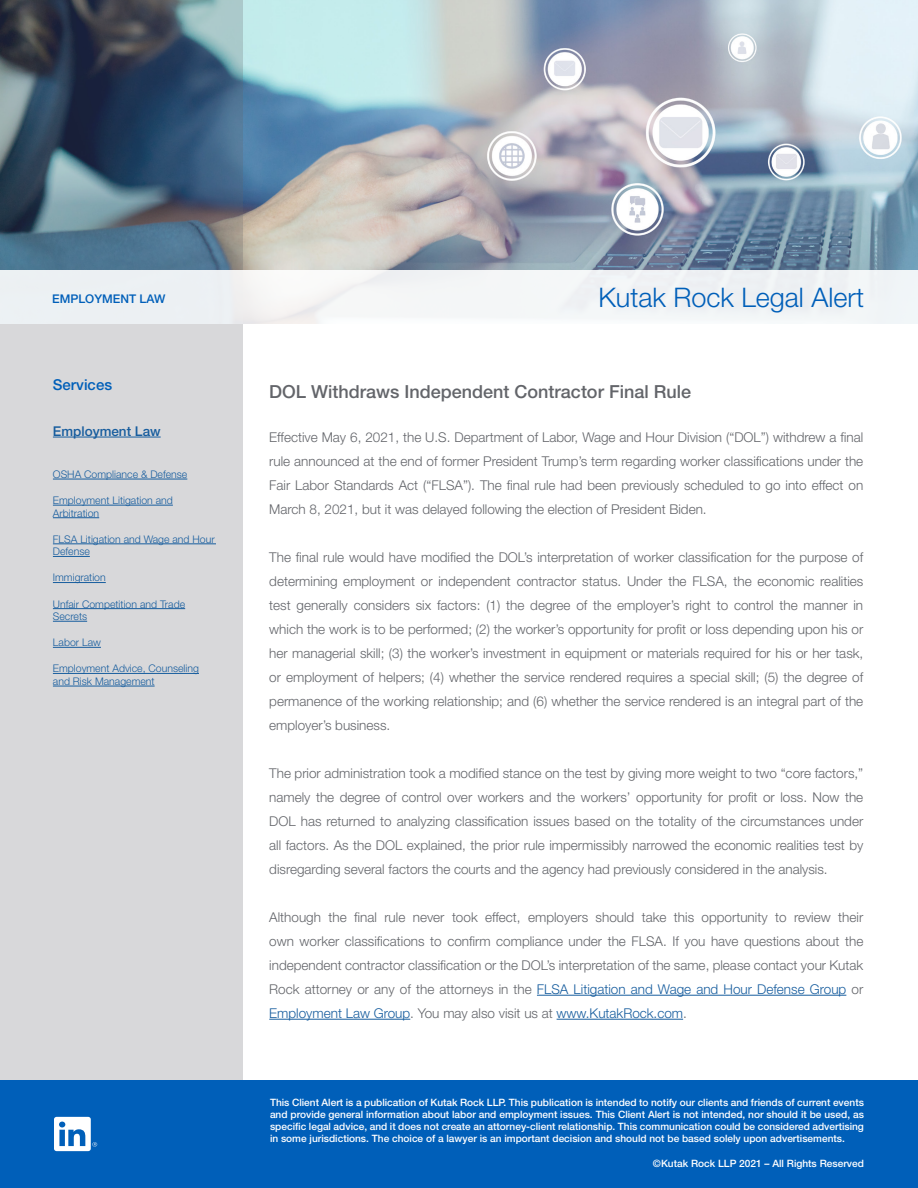
<style>
.page{position:relative;width:918px;height:1188px;background:#fff}
.page>*{position:absolute;margin:0;border:0;box-sizing:border-box;transform-origin:0 0}
.t1{font:300 27px "Helvetica Neue LT Std";color:#005fb9}
.t2{font:500 18px "Helvetica Neue LT Std";color:#63656a}
.t3{font:500 15px "Helvetica Neue LT Std";color:#005fb9}
.t4{font:300 13.5px/24px "Helvetica Neue LT Std";color:#63656a;text-align:justify}
.t5{font:500 13.5px "Helvetica Neue LT Std";color:#175d9e}
.t6{font:500 12px "Helvetica Neue LT Std";color:#005fb9}
.t7{font:300 10.5px/12.6px "Helvetica Neue LT Std";color:#175d9e}
.t8{font:500 10.2px/12.1px "Helvetica Neue LT Std";color:#fff;text-align:justify}
.s1{color:#175d9e}
</style>
<div class="page">
<img style="left:243px;top:0;width:675px;height:270px">
<svg style="left:0;top:0;width:243px;height:1080px;background:#b0b7be"></svg>
<hr style="left:537px;top:995px;width:309px;height:1px;background:#175d9e">
<hr style="left:269px;top:1019px;width:141px;height:1px;background:#175d9e">
<hr style="left:557px;top:1019px;width:126px;height:1px;background:#175d9e">
<div style="left:0;top:270px;width:918px;height:54px;background:#f0f3f4"></div>
<hr style="left:53px;top:437px;width:108px;height:1px;background:#175d9e">
<hr style="left:53px;top:479px;width:134px;height:1px;background:#175d9e">
<hr style="left:53px;top:505px;width:120px;height:1px;background:#175d9e">
<hr style="left:53px;top:517px;width:46px;height:1px;background:#175d9e">
<hr style="left:53px;top:544px;width:163px;height:1px;background:#175d9e">
<hr style="left:53px;top:556px;width:37px;height:1px;background:#175d9e">
<hr style="left:53px;top:582px;width:53px;height:1px;background:#175d9e">
<hr style="left:53px;top:608px;width:132px;height:1px;background:#175d9e">
<hr style="left:53px;top:621px;width:34px;height:1px;background:#175d9e">
<hr style="left:53px;top:647px;width:48px;height:1px;background:#175d9e">
<hr style="left:53px;top:673px;width:146px;height:1px;background:#175d9e">
<hr style="left:53px;top:686px;width:102px;height:1px;background:#175d9e">
<div style="left:0;top:1080px;width:918px;height:108px;background:#005fb9"></div>
<div style="left:54px;top:1117px;width:37px;height:34px;background:#fff;border-radius:3px"></div>
<svg style="left:59px;top:1122px;width:39px;height:27px"></svg>
<p class="t6" style="left:52px;top:292px;width:115px">EMPLOYMENT LAW</p>
<p class="t1" style="left:598px;top:281px;width:267px">Kutak Rock Legal Alert</p>
<p class="t3" style="left:53px;top:376px;width:61px">Services</p>
<p class="t5" style="left:53px;top:423px;width:109px">Employment Law</p>
<p class="t7" style="left:53px;top:468px;width:136px">OSHA Compliance &amp; Defense</p>
<p class="t7" style="left:53px;top:494px;width:121px">Employment Litigation and<br>Arbitration</p>
<p class="t7" style="left:53px;top:533px;width:163px">FLSA Litigation and Wage and Hour<br>Defense</p>
<p class="t7" style="left:53px;top:571px;width:54px">Immigration</p>
<p class="t7" style="left:53px;top:597px;width:134px">Unfair Competition and Trade<br>Secrets</p>
<p class="t7" style="left:53px;top:636px;width:50px">Labor Law</p>
<p class="t7" style="left:53px;top:662px;width:148px">Employment Advice, Counseling and Risk Management</p>
<p class="t2" style="left:269px;top:381px;width:423px">DOL Withdraws Independent Contractor Final Rule</p>
<p class="t4" style="left:269px;top:425px;width:596px">Effective May 6, 2021, the U.S. Department of Labor, Wage and Hour Division (“DOL”) withdrew a final rule announced at the end of former President Trump’s term regarding worker classifications under the Fair Labor Standards Act (“FLSA”). The final rule had been previously scheduled to go into effect on March 8, 2021, but it was delayed following the election of President Biden.</p>
<p class="t4" style="left:269px;top:545px;width:596px">The final rule would have modified the DOL’s interpretation of worker classification for the purpose of determining employment or independent contractor status. Under the FLSA, the economic realities test generally considers six factors: (1) the degree of the employer’s right to control the manner in which the work is to be performed; (2) the worker’s opportunity for profit or loss depending upon his or her managerial skill; (3) the worker’s investment in equipment or materials required for his or her task, or employment of helpers; (4) whether the service rendered requires a special skill; (5) the degree of permanence of the working relationship; and (6) whether the service rendered is an integral part of the employer’s business.</p>
<p class="t4" style="left:269px;top:761px;width:596px">The prior administration took a modified stance on the test by giving more weight to two “core factors,” namely the degree of control over workers and the workers’ opportunity for profit or loss. Now the DOL has returned to analyzing classification issues based on the totality of the circumstances under all factors. As the DOL explained, the prior rule impermissibly narrowed the economic realities test by disregarding several factors the courts and the agency had previously considered in the analysis.</p>
<p class="t4" style="left:269px;top:905px;width:596px">Although the final rule never took effect, employers should take this opportunity to review their own worker classifications to confirm compliance under the FLSA. If you have questions about the independent contractor classification or the DOL’s interpretation of the same, please contact your Kutak Rock attorney or any of the attorneys in the <span class="s1">FLSA Litigation and Wage and Hour Defense Group</span> or <span class="s1">Employment Law Group</span>. You may also visit us at <span class="s1">www.KutakRock.com</span>.</p>
<p class="t8" style="left:270px;top:1096px;width:596px">This Client Alert is a publication of Kutak Rock LLP. This publication is intended to notify our clients and friends of current events and provide general information about labor and employment issues. This Client Alert is not intended, nor should it be used, as specific legal advice, and it does not create an attorney-client relationship. This communication could be considered advertising in some jurisdictions. The choice of a lawyer is an important decision and should not be based solely upon advertisements.</p>
<p class="t8" style="left:653px;top:1157px;width:213px">©Kutak Rock LLP 2021 – All Rights Reserved</p>
</div>
